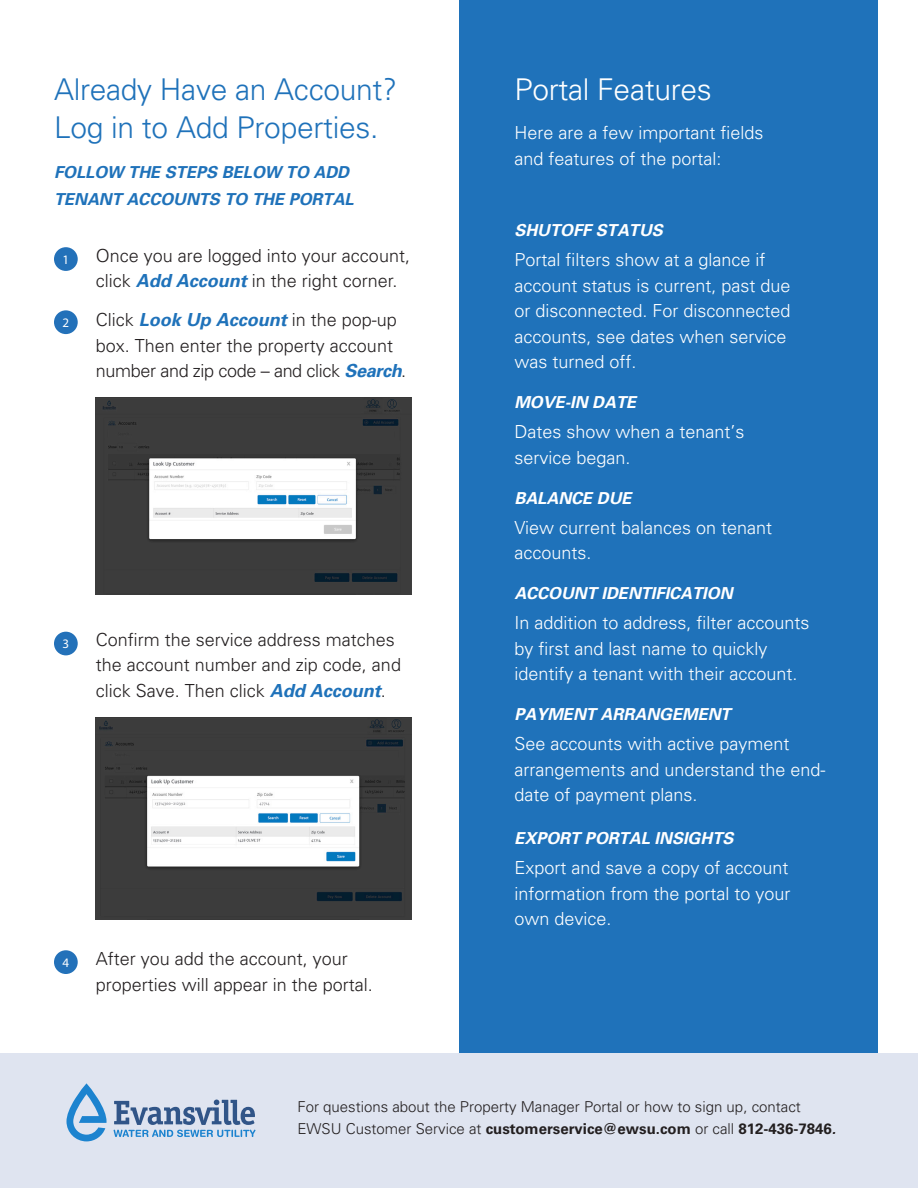
<style>
.page{position:relative;width:918px;height:1188px;background:#fff}
.page>*{position:absolute;margin:0;border:0;box-sizing:border-box;transform-origin:0 0}
.Body{font:300 30px/37.5px "Univers";letter-spacing:-.01em;color:#1f72ba}
.Body-2{font:300 30px "Univers";letter-spacing:-.01em;color:#fff}
.Body-3{font:300 18px/25.5px "Univers";color:#fff}
.Body-4{font:300 18px/25.5px "Univers";color:#231f20}
.Subhead{font:italic 700 16.5px "Univers";color:#fff}
.Body-5{font:italic 700 16.5px/27px "Univers";color:#1f72ba}
.Body-6{font:700 15px "Univers LT Pro 65";color:#231f20}
.Body-7{font:300 15px "Univers";color:#231f20}
.t1{font:13.05px "Rubik Roman";color:#fff}
.s1{font-weight:700;font-style:italic;color:#1f72ba}
.s2{font-family:"Univers";font-weight:300}
.s3{font-family:"Univers";font-style:italic}
</style>
<div class="page">
<div style="left:0;top:1053px;width:918px;height:135px;background:#dfe4f0"></div>
<div style="left:459px;top:0;width:419px;height:1053px;background:#1f72ba"></div>
<div style="left:54px;top:247px;width:24px;height:24px;background:#2371b9;border-radius:50%"></div>
<div style="left:54px;top:310px;width:24px;height:24px;background:#2371b9;border-radius:50%"></div>
<div style="left:54px;top:632px;width:24px;height:23px;background:#2371b9;border-radius:50%"></div>
<div style="left:54px;top:950px;width:24px;height:24px;background:#2371b9;border-radius:50%"></div>
<img style="left:96px;top:398px;width:315px;height:197px">
<img style="left:96px;top:717px;width:315px;height:203px">
<svg style="left:66px;top:1083px;width:41px;height:58px"></svg>
<svg style="left:114px;top:1100px;width:141px;height:37px"></svg>
<p class="Body" style="left:54px;top:70px;width:345px">Already Have an Account?<br>Log in to Add Properties.</p>
<p class="Body-5" style="left:54px;top:158px;width:301px">FOLLOW THE STEPS BELOW TO ADD<br>TENANT ACCOUNTS TO THE PORTAL</p>
<p class="t1" style="left:62px;top:251px;width:8px">1</p>
<p class="t1" style="left:62px;top:314px;width:8px">2</p>
<p class="Body-4" style="left:96px;top:242px;width:316px">Once you are logged into your account, click <span class="s1">Add Account</span> in the right corner.</p>
<p class="Body-4" style="left:96px;top:306px;width:312px">Click <span class="s1">Look Up Account</span> in the pop-up box. Then enter the property account number and zip code – and click <span class="s1">Search</span>.</p>
<p class="t1" style="left:62px;top:636px;width:8px">3</p>
<p class="Body-4" style="left:96px;top:626px;width:307px">Confirm the service address matches the account number and zip code, and click Save. Then click <span class="s1">Add Account</span>.</p>
<p class="t1" style="left:62px;top:954px;width:8px">4</p>
<p class="Body-4" style="left:96px;top:945px;width:279px">After you add the account, your properties will appear in the portal.</p>
<p class="Body-2" style="left:514px;top:71px;width:199px">Portal Features</p>
<p class="Body-3" style="left:514px;top:120px;width:251px">Here are a few important fields and features of the portal:</p>
<p class="Subhead" style="left:514px;top:220px;width:150px">SHUTOFF STATUS</p>
<p class="Body-3" style="left:514px;top:247px;width:278px">Portal filters show at a glance if account status is current, past due or disconnected. For disconnected accounts, see dates when service was turned off.</p>
<p class="Subhead" style="left:514px;top:392px;width:123px">MOVE-IN DATE</p>
<p class="Body-3" style="left:514px;top:419px;width:232px">Dates show when a tenant’s service began.</p>
<p class="Subhead" style="left:514px;top:487px;width:119px">BALANCE DUE</p>
<p class="Body-3" style="left:514px;top:514px;width:259px">View current balances on tenant accounts.</p>
<p class="Subhead" style="left:514px;top:583px;width:220px">ACCOUNT IDENTIFICATION</p>
<p class="Body-3" style="left:514px;top:610px;width:297px">In addition to address, filter accounts by first and last name to quickly identify a tenant with their account.</p>
<p class="Subhead" style="left:514px;top:704px;width:218px">PAYMENT ARRANGEMENT</p>
<p class="Body-3" style="left:514px;top:731px;width:313px">See accounts with active payment arrangements and understand the end&shy;date of payment plans.</p>
<p class="Subhead" style="left:514px;top:828px;width:221px">EXPORT PORTAL INSIGHTS</p>
<p class="Body-3" style="left:514px;top:855px;width:278px;text-align:justify">Export and save a copy of account information from the portal to your own device.</p>
<p class="Body-7" style="left:297px;top:1097px;width:505px">For questions about the Property Manager Portal or how to sign up, contact</p>
<p class="Body-6" style="left:297px;top:1118px;width:540px"><span class="s2">EWSU Customer Service at</span> customerservice@ewsu.com <span class="s2">or call</span> 812-436-7846<span class="s3">.</span></p>
</div>
